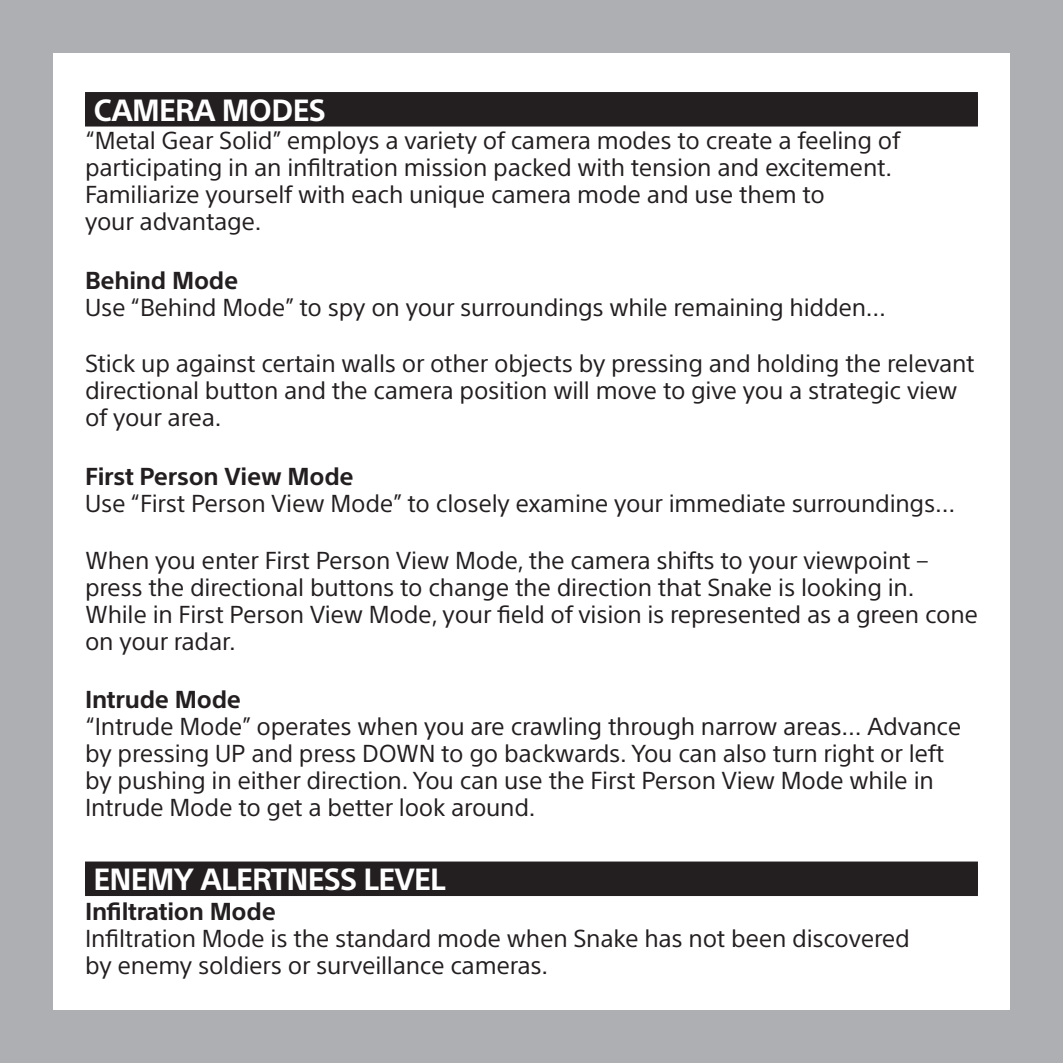
<style>
.page{position:relative;width:1063px;height:1063px;background:#aeafb3}
.page>*{position:absolute;margin:0;border:0;box-sizing:border-box;transform-origin:0 0}
.STANDFIRST_RULES{font:700 30px "SST Pro";letter-spacing:-.025em;color:#fff}
.BODY_COPY{font:24px/27px "SST Pro";letter-spacing:-.01em;color:#231f20}
.BOLD{font:700 24px "SST Pro";letter-spacing:-.01em;color:#231f20}
</style>
<div class="page">
<div style="left:53px;top:53px;width:957px;height:957px;background:#fff"></div>
<div style="left:85px;top:92px;width:893px;height:30px;background:#231f20"></div>
<div style="left:85px;top:97px;width:893px;height:30px;background:#231f20"></div>
<div style="left:85px;top:862px;width:893px;height:30px;background:#231f20"></div>
<div style="left:85px;top:866px;width:893px;height:30px;background:#231f20"></div>
<p class="STANDFIRST_RULES" style="left:94px;top:92px;width:234px">CAMERA MODES</p>
<p class="BODY_COPY" style="left:85px;top:127px;width:817px">“Metal Gear Solid” employs a variety of camera modes to create a feeling of participating in an infiltration mission packed with tension and excitement.<br>Familiarize yourself with each unique camera mode and use them to<br>your advantage.</p>
<p class="BOLD" style="left:85px;top:266px;width:155px">Behind Mode</p>
<p class="BODY_COPY" style="left:85px;top:293px;width:803px">Use “Behind Mode” to spy on your surroundings while remaining hidden…</p>
<p class="BODY_COPY" style="left:85px;top:350px;width:891px">Stick up against certain walls or other objects by pressing and holding the relevant directional button and the camera position will move to give you a strategic view of your area.</p>
<p class="BOLD" style="left:85px;top:462px;width:270px">First Person View Mode</p>
<p class="BODY_COPY" style="left:85px;top:490px;width:872px">Use “First Person View Mode” to closely examine your immediate surroundings…</p>
<p class="BODY_COPY" style="left:85px;top:546px;width:895px">When you enter First Person View Mode, the camera shifts to your viewpoint – press the directional buttons to change the direction that Snake is looking in.<br>While in First Person View Mode, your field of vision is represented as a green cone on your radar.</p>
<p class="BOLD" style="left:85px;top:685px;width:158px">Intrude Mode</p>
<p class="BODY_COPY" style="left:85px;top:713px;width:878px">“Intrude Mode” operates when you are crawling through narrow areas… Advance by pressing UP and press DOWN to go backwards. You can also turn right or left by pushing in either direction. You can use the First Person View Mode while in Intrude Mode to get a better look around.</p>
<p class="STANDFIRST_RULES" style="left:94px;top:862px;width:354px">ENEMY ALERTNESS LEVEL</p>
<p class="BOLD" style="left:85px;top:898px;width:192px">Infiltration Mode</p>
<p class="BODY_COPY" style="left:85px;top:925px;width:826px">Infiltration Mode is the standard mode when Snake has not been discovered by enemy soldiers or surveillance cameras.</p>
</div>
